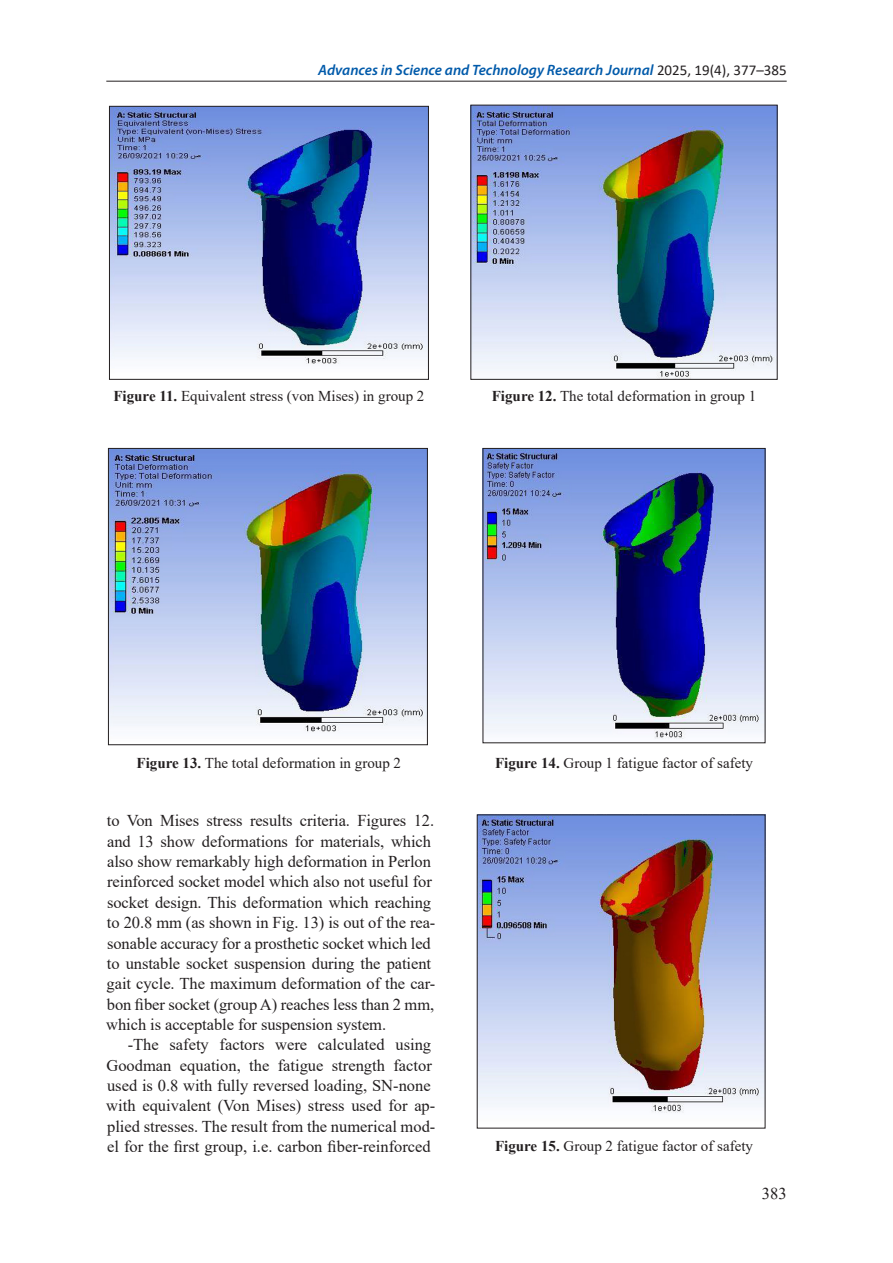
<style>
.page{position:relative;width:893px;height:1263px;background:#fff}
.page>*{position:absolute;margin:0;border:0;box-sizing:border-box;transform-origin:0 0}
.Base_Text{font:16.5px/20.4px "Times New Roman";letter-spacing:-.005em;color:#231f20}
.Figure{font:15px "Times New Roman";color:#231f20}
.t1{font:italic 600 15px "Myriad Pro";color:#015aaa}
.s1{font-family:"Calibri";font-weight:400;font-style:normal;color:#231f20}
.s2{font-weight:700}
</style>
<div class="page">
<hr style="left:106px;top:81px;width:681px;height:1px;background:#231f20">
<img style="left:111px;top:108px;width:316px;height:256px">
<div style="left:109px;top:106px;width:320px;height:274px;border:1px solid #231f20"></div>
<img style="left:472px;top:107px;width:304px;height:271px">
<div style="left:470px;top:105px;width:308px;height:275px;border:1px solid #231f20"></div>
<img style="left:110px;top:450px;width:316px;height:282px">
<div style="left:108px;top:448px;width:320px;height:297px;border:1px solid #231f20"></div>
<img style="left:485px;top:450px;width:278px;height:289px">
<img style="left:479px;top:816px;width:284px;height:297px">
<p class="t1" style="left:318px;top:60px;width:470px">Advances in Science and Technology Research Journal <span class="s1">2025, 19(4), 377–385</span></p>
<p class="Figure" style="left:113px;top:386px;width:312px"><span class="s2">Figure 11.</span> Equivalent stress (von Mises) in group 2</p>
<p class="Figure" style="left:492px;top:386px;width:266px"><span class="s2">Figure 12.</span> The total deformation in group 1</p>
<p class="Figure" style="left:137px;top:752px;width:266px"><span class="s2">Figure 13.</span> The total deformation in group 2</p>
<p class="Figure" style="left:495px;top:752px;width:259px"><span class="s2">Figure 14.</span> Group 1 fatigue factor of safety</p>
<p class="Base_Text" style="left:106px;top:810px;width:331px">to Von Mises stress results criteria. Figures 12. and 13 show deformations for materials, which also show remarkably high deformation in Perlon reinforced socket model which also not useful for socket design. This deformation which reaching to 20.8 mm (as shown in Fig. 13) is out of the rea&shy;sonable accuracy for a prosthetic socket which led to unstable socket suspension during the patient gait cycle. The maximum deformation of the car&shy;bon fiber socket (group A) reaches less than 2 mm, which is acceptable for suspension system.</p>
<p class="Base_Text" style="left:106px;top:1034px;width:331px;text-indent:21px">-The safety factors were calculated using Goodman equation, the fatigue strength factor used is 0.8 with fully reversed loading, SN-none with equivalent (Von Mises) stress used for ap&shy;plied stresses. The result from the numerical mod&shy;el for the first group, i.e. carbon fiber-reinforced</p>
<p class="Figure" style="left:495px;top:1136px;width:259px"><span class="s2">Figure 15.</span> Group 2 fatigue factor of safety</p>
<p class="Base_Text" style="left:762px;top:1183px;width:26px">383</p>
</div>
